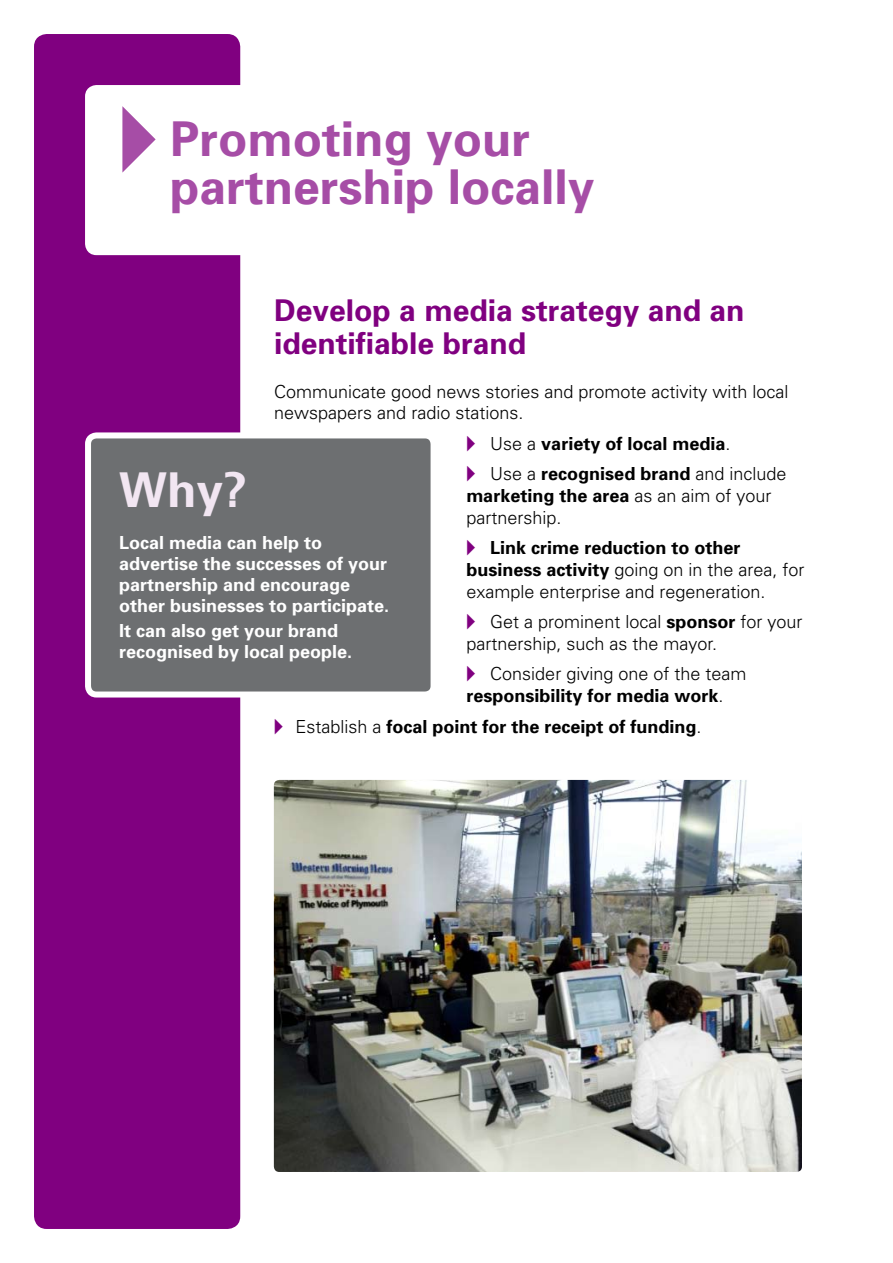
<style>
.page{position:relative;width:893px;height:1263px;background:#fff}
.page>*{position:absolute;margin:0;border:0;box-sizing:border-box;transform-origin:0 0}
.t1{font:700 48px/48px "Univers";color:#a64da6}
.t2{font:700 48px "Univers";color:#f2e6f2}
.t3{font:700 30px/33px "Univers";color:#800080}
.t4{font:300 18px/21.6px "Univers";color:#000}
.t5{font:700 18px/21px "Univers";color:#fff}
.t6{font:700 18px/30.6px "Univers";color:#000}
.s1{font-family:"European Pi Three";font-weight:400;font-size:76.5px}
.s2{font-family:"European Pi Three";font-weight:400;color:#800080}
.s3{font-weight:300}
.s4{font-weight:700}
</style>
<div class="page">
<div style="left:34px;top:34px;width:206px;height:1195px;background:#800080;border-radius:13px"></div>
<div style="left:88px;top:88px;width:338px;height:164px;background:#fff;border-radius:9px"></div>
<div style="left:85px;top:85px;width:344px;height:170px;border:6px solid #fff;border-radius:9px"></div>
<div style="left:88px;top:435px;width:346px;height:259px;background:#6d6f71;border-radius:9px"></div>
<div style="left:85px;top:432px;width:352px;height:265px;border:6px solid #fff;border-radius:9px"></div>
<img style="left:275px;top:781px;width:526px;height:390px">
<div style="left:268px;top:774px;width:540px;height:404px;border:6px solid #fff;border-radius:8px"></div>
<h1 class="t1" style="left:170px;top:115px;width:426px;text-indent:-51px"><span class="s1">A</span> Promoting your partnership locally</h1>
<h2 class="t3" style="left:274px;top:294px;width:472px">Develop a media strategy and an identifiable brand</h2>
<p class="t4" style="left:274px;top:380px;width:516px">Communicate good news stories and promote activity with local newspapers and radio stations.</p>
<p class="t6" style="left:466px;top:428px;width:322px"><span class="s2">A</span> <span class="s3">Use a</span> variety of local media<span class="s3">.<br></span><span class="s2">A</span> <span class="s3">Use a</span> recognised brand <span class="s3">and include</span></p>
<p class="t4" style="left:466px;top:485px;width:307px"><span class="s4">marketing the area</span> as an aim of your partnership.</p>
<p class="t4" style="left:466px;top:537px;width:340px"><span class="s2">A</span> <span class="s4">Link crime reduction to other business activity</span> going on in the area, for example enterprise and regeneration.</p>
<p class="t4" style="left:466px;top:611px;width:338px"><span class="s2">A</span> Get a prominent local <span class="s4">sponsor</span> for your partnership, such as the mayor.</p>
<p class="t4" style="left:466px;top:663px;width:282px"><span class="s2">A</span> Consider giving one of the team <span class="s4">responsibility for media work</span>.</p>
<p class="t6" style="left:274px;top:711px;width:429px"><span class="s2">A</span> <span class="s3">Establish a</span> focal point for the receipt of funding<span class="s3">.</span></p>
<h1 class="t2" style="left:119px;top:461px;width:130px">Why?</h1>
<p class="t5" style="left:119px;top:532px;width:272px">Local media can help to advertise the successes of your partnership and encourage other businesses to participate.</p>
<p class="t5" style="left:119px;top:620px;width:235px">It can also get your brand recognised by local people.</p>
</div>
